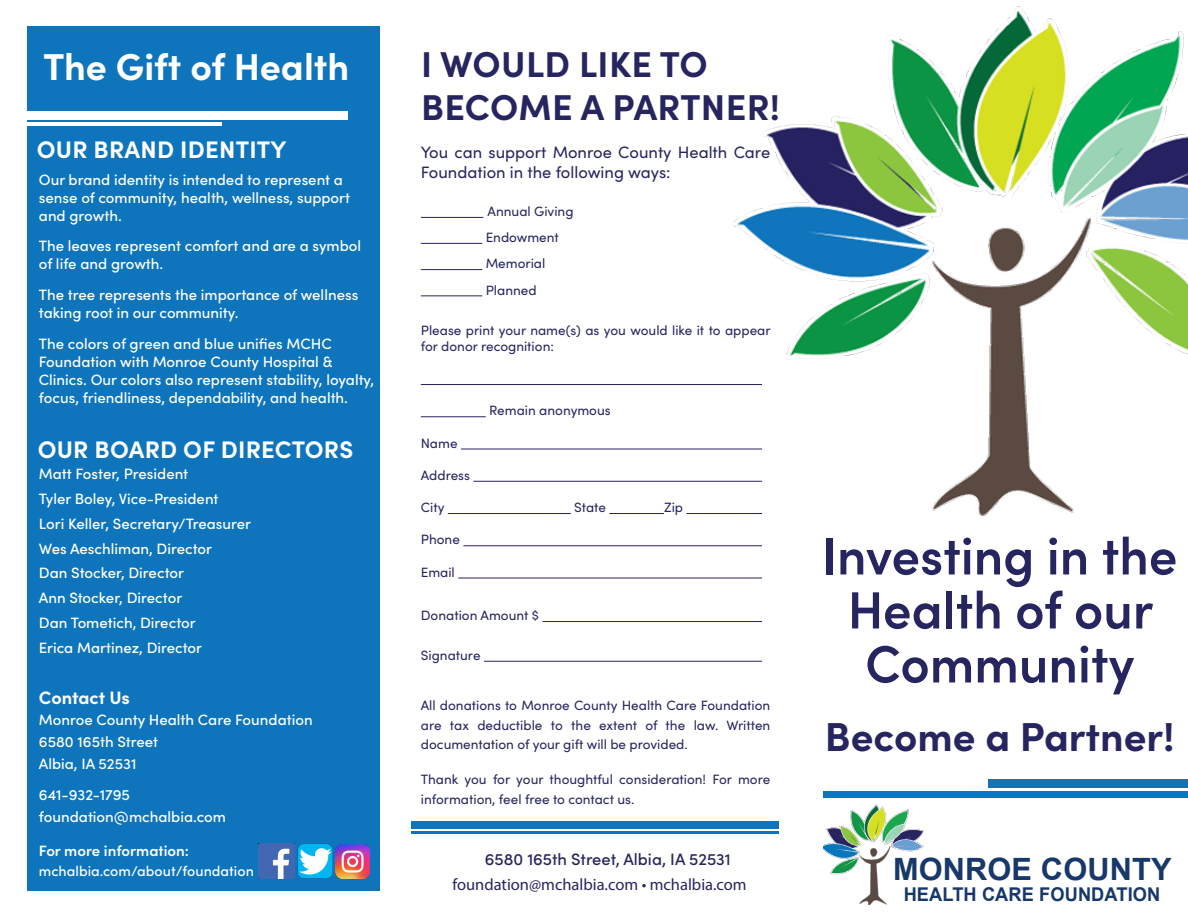
<style>
.page{position:relative;width:1188px;height:918px;background:#fff}
.page>*{position:absolute;margin:0;border:0;box-sizing:border-box;transform-origin:0 0}
.t1{font:600 52.5px/54px "Sofia Pro";color:#262560;text-align:center}
.t2{font:700 40.5px "Sofia Pro";color:#262560}
.t3{font:700 37.5px "Sofia Pro";color:#fff}
.Interior_Titles{font:700 36px/43.2px "Sofia Pro";letter-spacing:.01em;color:#262560}
.t4{font:700 30.75px "Arial";letter-spacing:.005em;color:#173869}
.Interior_Titles-2{font:700 24px "Sofia Pro";letter-spacing:.01em;color:#fff}
.t5{font:700 18.9px "Arial";letter-spacing:.005em;color:#173869;scale:.96 1}
.Interior_Titles-3{font:700 18px "Sofia Pro";letter-spacing:-.005em;color:#fff}
.Interior_Titles-4{font:16.5px/19.8px "Sofia Pro";color:#262560}
.Interior_Titles-5{font:16.5px "Myriad Pro";color:#262560}
.Interior_Titles-6{font:500 16.5px "Sofia Pro";color:#262560}
.Interior_Titles-7{font:500 15px/18px "Sofia Pro";color:#fff}
.Interior_Titles-8{font:600 15px "Sofia Pro";color:#fff}
.Interior_Titles-9{font:500 14.25px "Sofia Pro";color:#fff}
.Interior_Titles-10{font:13.5px/19.5px "Sofia Pro";color:#262560}
</style>
<div class="page">
<img style="left:734px;top:6px;width:454px;height:510px">
<img style="left:824px;top:804px;width:99px;height:101px">
<div style="left:989px;top:779px;width:199px;height:9px;background:#0e75bc"></div>
<div style="left:824px;top:791px;width:364px;height:6px;background:#0e75bc"></div>
<hr style="left:421px;top:217px;width:62px;height:1px;background:#262560">
<hr style="left:421px;top:243px;width:61px;height:1px;background:#262560">
<hr style="left:421px;top:269px;width:61px;height:1px;background:#262560">
<hr style="left:421px;top:296px;width:61px;height:1px;background:#262560">
<hr style="left:421px;top:384px;width:345px;height:1px;background:#262560">
<hr style="left:421px;top:416px;width:65px;height:1px;background:#262560">
<hr style="left:461px;top:449px;width:304px;height:1px;background:#262560">
<hr style="left:473px;top:481px;width:291px;height:1px;background:#262560">
<hr style="left:448px;top:513px;width:123px;height:1px;background:#262560">
<hr style="left:609px;top:513px;width:55px;height:1px;background:#262560">
<hr style="left:687px;top:513px;width:78px;height:1px;background:#262560">
<hr style="left:463px;top:545px;width:301px;height:1px;background:#262560">
<hr style="left:458px;top:578px;width:308px;height:1px;background:#262560">
<hr style="left:542px;top:621px;width:228px;height:1px;background:#262560">
<hr style="left:484px;top:661px;width:286px;height:1px;background:#262560">
<div style="left:412px;top:821px;width:367px;height:7px;background:#0e75bc"></div>
<hr style="left:412px;top:831px;width:367px;height:3px;background:#0e75bc">
<div style="left:28px;top:27px;width:352px;height:864px;background:#0e75bc"></div>
<div style="left:0;top:111px;width:347px;height:9px;background:#fff"></div>
<hr style="left:0;top:122px;width:222px;height:4px;background:#fff">
<div style="left:762px;top:376px;width:12px;height:294px;background:#fff"></div>
<img style="left:258px;top:843px;width:36px;height:36px">
<img style="left:335px;top:845px;width:35px;height:34px">
<img style="left:298px;top:844px;width:35px;height:35px">
<p class="t3" style="left:43px;top:38px;width:307px">The Gift of Health</p>
<p class="Interior_Titles-2" style="left:37px;top:131px;width:251px">OUR BRAND IDENTITY</p>
<p class="Interior_Titles-7" style="left:39px;top:170px;width:313px">Our brand identity is intended to represent a sense of community, health, wellness, support and growth.</p>
<p class="Interior_Titles-7" style="left:39px;top:236px;width:324px">The leaves represent comfort and are a symbol of life and growth.</p>
<p class="Interior_Titles-7" style="left:39px;top:285px;width:321px">The tree represents the importance of wellness taking root in our community.</p>
<p class="Interior_Titles-7" style="left:39px;top:334px;width:337px">The colors of green and blue unifies MCHC Foundation with Monroe County Hospital &amp; Clinics. Our colors also represent stability, loyalty, focus, friendliness, dependability, and health.</p>
<p class="Interior_Titles-2" style="left:38px;top:431px;width:317px">OUR BOARD OF DIRECTORS</p>
<p class="Interior_Titles-7" style="left:39px;top:464px;width:151px">Matt Foster, President</p>
<p class="Interior_Titles-7" style="left:39px;top:489px;width:181px">Tyler Boley, Vice-President</p>
<p class="Interior_Titles-7" style="left:39px;top:514px;width:214px">Lori Keller, Secretary/Treasurer</p>
<p class="Interior_Titles-7" style="left:39px;top:539px;width:175px">Wes Aeschliman, Director</p>
<p class="Interior_Titles-7" style="left:39px;top:563px;width:147px">Dan Stocker, Director</p>
<p class="Interior_Titles-7" style="left:39px;top:588px;width:145px">Ann Stocker, Director</p>
<p class="Interior_Titles-7" style="left:39px;top:613px;width:158px">Dan Tometich, Director</p>
<p class="Interior_Titles-7" style="left:39px;top:638px;width:165px">Erica Martinez, Director</p>
<p class="Interior_Titles-3" style="left:39px;top:684px;width:92px">Contact Us</p>
<p class="Interior_Titles-7" style="left:39px;top:710px;width:275px">Monroe County Health Care Foundation</p>
<p class="Interior_Titles-7" style="left:39px;top:732px;width:121px">6580 165th Street</p>
<p class="Interior_Titles-7" style="left:39px;top:754px;width:99px">Albia, IA 52531</p>
<p class="Interior_Titles-7" style="left:39px;top:785px;width:93px">641-932-1795</p>
<p class="Interior_Titles-7" style="left:39px;top:807px;width:189px">foundation@mchalbia.com</p>
<p class="Interior_Titles-8" style="left:39px;top:839px;width:152px">For more information:</p>
<p class="Interior_Titles-9" style="left:39px;top:861px;width:217px">mchalbia.com/about/foundation</p>
<p class="Interior_Titles" style="left:421px;top:40px;width:361px">I WOULD LIKE TO<br>BECOME A PARTNER!</p>
<p class="Interior_Titles-4" style="left:421px;top:141px;width:351px">You can support Monroe County Health Care<br>Foundation in the following ways:</p>
<p class="Interior_Titles-10" style="left:488px;top:201px;width:87px">Annual Giving</p>
<p class="Interior_Titles-10" style="left:486px;top:227px;width:75px">Endowment</p>
<p class="Interior_Titles-10" style="left:486px;top:253px;width:61px">Memorial</p>
<p class="Interior_Titles-10" style="left:486px;top:279px;width:52px">Planned</p>
<p class="Interior_Titles-10" style="left:421px;top:321px;width:351px;line-height:16.2px">Please print your name(s) as you would like it to appear for donor recognition:</p>
<p class="Interior_Titles-10" style="left:489px;top:400px;width:123px">Remain anonymous</p>
<p class="Interior_Titles-10" style="left:421px;top:432px;width:38px">Name</p>
<p class="Interior_Titles-10" style="left:421px;top:465px;width:51px">Address</p>
<p class="Interior_Titles-10" style="left:421px;top:497px;width:25px">City</p>
<p class="Interior_Titles-10" style="left:574px;top:497px;width:33px">State</p>
<p class="Interior_Titles-10" style="left:664px;top:497px;width:21px">Zip</p>
<p class="Interior_Titles-10" style="left:421px;top:529px;width:41px">Phone</p>
<p class="Interior_Titles-10" style="left:421px;top:561px;width:36px">Email</p>
<p class="Interior_Titles-10" style="left:421px;top:605px;width:120px">Donation Amount $</p>
<p class="Interior_Titles-10" style="left:421px;top:645px;width:61px">Signature</p>
<p class="Interior_Titles-10" style="left:421px;top:695px;width:351px;text-align:justify">All donations to Monroe County Health Care Foundation are tax deductible to the extent of the law. Written documentation of your gift will be provided.</p>
<p class="Interior_Titles-10" style="left:421px;top:769px;width:351px">Thank you for your thoughtful consideration! For more information, feel free to contact us.</p>
<p class="Interior_Titles-6" style="left:485px;top:847px;width:247px">6580 165th Street, Albia, IA 52531</p>
<p class="Interior_Titles-5" style="left:452px;top:874px;width:296px">foundation@mchalbia.com • mchalbia.com</p>
<p class="t1" style="left:822px;top:525px;width:357px">Investing in the<br>Health of our<br>Community</p>
<p class="t2" style="left:825px;top:706px;width:351px">Become a Partner!</p>
<p class="t4" style="left:893px;top:847px;width:280px">MONROE COUNTY</p>
<p class="t5" style="left:904px;top:881px;width:269px">HEALTH CARE FOUNDATION</p>
</div>
